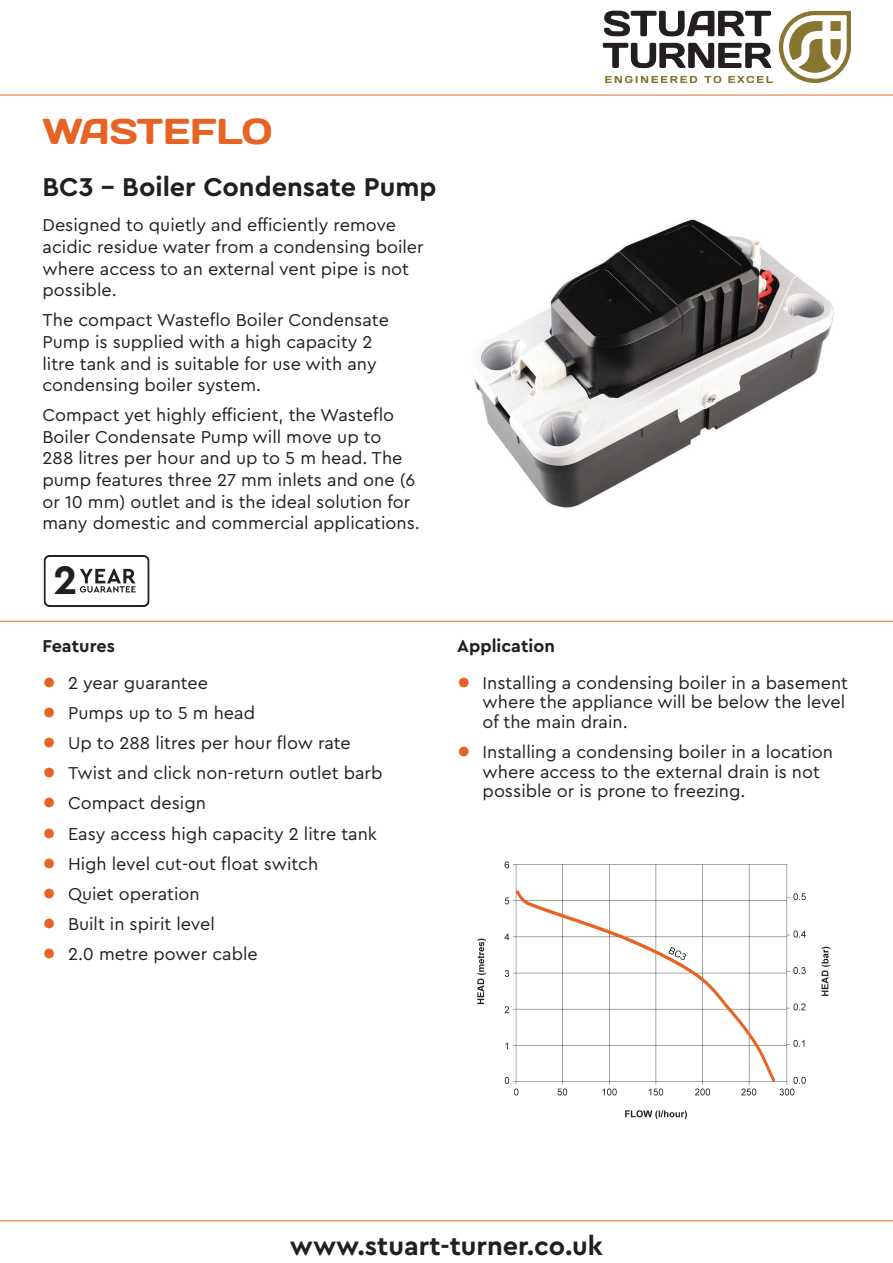
<style>
.page{position:relative;width:893px;height:1263px;background:#fff}
.page>*{position:absolute;margin:0;border:0;box-sizing:border-box;transform-origin:0 0}
.t1{font:700 41.7px "Cera Pro";color:#231f20}
.t2{font:36px "Days";color:#e66324}
.t3{font:700 27px "Cera Pro";color:#231f20}
.Body{font:18px/21.6px "Cera Pro";color:#231f20}
.Text_-_Sub_Heading{font:700 18px "Cera Pro";color:#231f20}
.s1{font-family:"Helvetica Neue LT";font-size:27px;color:#e66324}
</style>
<div class="page">
<hr style="left:0;top:95px;width:893px;height:1px;background:#e66324">
<hr style="left:0;top:1220px;width:893px;height:1px;background:#e66324">
<hr style="left:0;top:621px;width:893px;height:1px;background:#e66324">
<svg style="left:604px;top:11px;width:167px;height:25px"></svg>
<svg style="left:603px;top:43px;width:168px;height:25px"></svg>
<svg style="left:605px;top:76px;width:92px;height:7px"></svg>
<svg style="left:704px;top:76px;width:17px;height:7px"></svg>
<svg style="left:728px;top:76px;width:45px;height:7px"></svg>
<svg style="left:779px;top:11px;width:72px;height:72px"></svg>
<img style="left:473px;top:219px;width:361px;height:289px">
<img style="left:477px;top:861px;width:354px;height:259px">
<svg style="left:44px;top:555px;width:106px;height:52px"></svg>
<h2 class="t2" style="left:43px;top:109px;width:231px">WASTEFLO</h2>
<h3 class="t3" style="left:43px;top:169px;width:395px">BC3 - Boiler Condensate Pump</h3>
<p class="Body" style="left:43px;top:214px;width:383px">Designed to quietly and efficiently remove acidic residue water from a condensing boiler where access to an external vent pipe is not possible.</p>
<p class="Body" style="left:43px;top:309px;width:348px">The compact Wasteflo Boiler Condensate Pump is supplied with a high capacity 2 litre tank and is suitable for use with any condensing boiler system.</p>
<p class="Body" style="left:43px;top:404px;width:379px">Compact yet highly efficient, the Wasteflo Boiler Condensate Pump will move up to<br>288 litres per hour and up to 5 m head. The pump features three 27 mm inlets and one (6 or 10 mm) outlet and is the ideal solution for many domestic and commercial applications.</p>
<p class="t1" style="left:53px;top:552px;width:26px">2</p>
<p class="Text_-_Sub_Heading" style="left:43px;top:634px;width:74px">Features</p>
<p class="Body" style="left:43px;top:671px;width:167px"><span class="s1">•</span> 2 year guarantee</p>
<p class="Body" style="left:43px;top:701px;width:214px"><span class="s1">•</span> Pumps up to 5 m head</p>
<p class="Body" style="left:43px;top:731px;width:310px"><span class="s1">•</span> Up to 288 litres per hour flow rate</p>
<p class="Body" style="left:43px;top:762px;width:341px"><span class="s1">•</span> Twist and click non-return outlet barb</p>
<p class="Body" style="left:43px;top:792px;width:165px"><span class="s1">•</span> Compact design</p>
<p class="Body" style="left:43px;top:822px;width:336px"><span class="s1">•</span> Easy access high capacity 2 litre tank</p>
<p class="Body" style="left:43px;top:852px;width:277px"><span class="s1">•</span> High level cut-out float switch</p>
<p class="Body" style="left:43px;top:882px;width:159px"><span class="s1">•</span> Quiet operation</p>
<p class="Body" style="left:43px;top:912px;width:174px"><span class="s1">•</span> Built in spirit level</p>
<p class="Body" style="left:43px;top:942px;width:217px"><span class="s1">•</span> 2.0 metre power cable</p>
<p class="Text_-_Sub_Heading" style="left:457px;top:634px;width:99px">Application</p>
<p class="Body" style="left:483px;top:672px;width:367px;line-height:19.5px;text-indent:-26px"><span class="s1">•</span> Installing a condensing boiler in a basement where the appliance will be below the level of the main drain.</p>
<p class="Body" style="left:483px;top:741px;width:352px;line-height:19.5px;text-indent:-26px"><span class="s1">•</span> Installing a condensing boiler in a location where access to the external drain is not possible or is prone to freezing.</p>
<h3 class="t3" style="left:290px;top:1228px;width:315px">www.stuart-turner.co.uk</h3>
</div>
